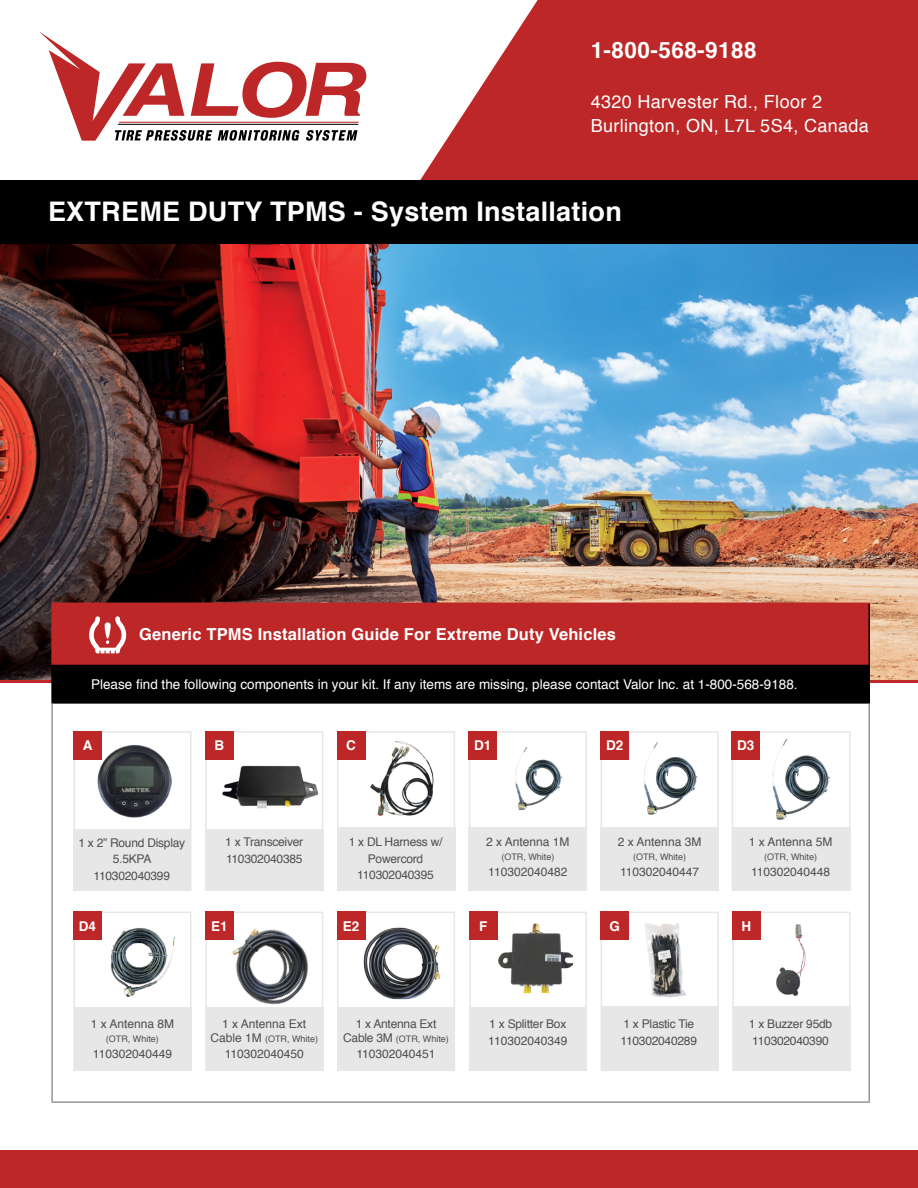
<style>
.page{position:relative;width:918px;height:1188px;background:#fff}
.page>*{position:absolute;margin:0;border:0;box-sizing:border-box;transform-origin:0 0}
.t1{font:700 27px "Helvetica";letter-spacing:.01em;color:#fff}
.t2{font:700 22.5px "Helvetica";letter-spacing:.02em;color:#fff}
.t3{font:18px/24px "Helvetica";letter-spacing:.02em;color:#fff}
.t4{font:700 16.5px "Helvetica";letter-spacing:.01em;color:#fff}
.t5{font:13.5px "Helvetica";color:#fff}
.t6{font:700 13.5px "Helvetica";color:#fff}
.t7{font:12px/16.5px "Helvetica";letter-spacing:-.02em;color:#504f50}
.t8{font:12px "Helvetica";color:#504f50}
.t9{font:9px "Helvetica";color:#504f50}
.s1{font-size:12px}
</style>
<div class="page">
<img style="left:0;top:244px;width:918px;height:436px">
<hr style="left:0;top:680px;width:918px;height:3px;background:#bd2727">
<div style="left:52px;top:603px;width:817px;height:61px;background:#bd2727"></div>
<div style="left:52px;top:664px;width:817px;height:39px;background:#000"></div>
<hr style="left:868px;top:604px;width:2px;height:60px;background:#000">
<hr style="left:51px;top:665px;width:2px;height:37px;background:#000">
<hr style="left:868px;top:664px;width:2px;height:38px;background:#000">
<hr style="left:51px;top:702px;width:819px;height:2px;background:#000">
<hr style="left:51px;top:603px;width:819px;height:1px;background:#bd2727">
<hr style="left:51px;top:604px;width:2px;height:59px;background:#bd2727">
<hr style="left:51px;top:663px;width:818px;height:2px;background:#bd2727">
<hr style="left:51px;top:704px;width:2px;height:397px;background:#939598">
<hr style="left:868px;top:704px;width:2px;height:397px;background:#939598">
<hr style="left:51px;top:1101px;width:819px;height:2px;background:#939598">
<img style="left:772px;top:739px;width:59px;height:80px">
<div style="left:732px;top:731px;width:118px;height:160px;border:2px solid #e6e7e8"></div>
<div style="left:732px;top:827px;width:118px;height:64px;background:#e7e7e7"></div>
<div style="left:732px;top:731px;width:28px;height:28px;background:#bd2727"></div>
<svg style="left:420px;top:0;width:498px;height:180px;background:#c44040"></svg>
<div style="left:0;top:180px;width:918px;height:64px;background:#000"></div>
<div style="left:0;top:1150px;width:918px;height:38px;background:#bd2727"></div>
<svg style="left:39px;top:31px;width:327px;height:110px"></svg>
<svg style="left:89px;top:616px;width:37px;height:37px"></svg>
<svg style="left:105px;top:622px;width:6px;height:17px"></svg>
<div style="left:74px;top:1007px;width:118px;height:64px;background:#e7e7e7"></div>
<img style="left:111px;top:928px;width:64px;height:69px">
<div style="left:73px;top:912px;width:119px;height:159px;border:2px solid #e6e7e8"></div>
<div style="left:73px;top:912px;width:29px;height:28px;background:#bd2727"></div>
<div style="left:338px;top:1007px;width:117px;height:64px;background:#e7e7e7"></div>
<img style="left:363px;top:924px;width:77px;height:76px">
<div style="left:337px;top:912px;width:118px;height:159px;border:2px solid #e6e7e8"></div>
<div style="left:337px;top:912px;width:28px;height:28px;background:#bd2727"></div>
<div style="left:206px;top:1007px;width:117px;height:64px;background:#e7e7e7"></div>
<img style="left:232px;top:915px;width:77px;height:90px">
<div style="left:205px;top:912px;width:118px;height:159px;border:2px solid #e6e7e8"></div>
<div style="left:205px;top:912px;width:28px;height:28px;background:#bd2727"></div>
<div style="left:469px;top:1007px;width:117px;height:64px;background:#e7e7e7"></div>
<img style="left:499px;top:923px;width:74px;height:71px">
<div style="left:469px;top:912px;width:118px;height:159px;border:2px solid #e6e7e8"></div>
<div style="left:469px;top:912px;width:28px;height:28px;background:#bd2727"></div>
<div style="left:601px;top:1007px;width:118px;height:63px;background:#e7e7e7"></div>
<img style="left:645px;top:923px;width:41px;height:75px">
<div style="left:601px;top:912px;width:118px;height:159px;border:2px solid #e6e7e8"></div>
<div style="left:601px;top:912px;width:28px;height:28px;background:#bd2727"></div>
<div style="left:337px;top:827px;width:118px;height:64px;background:#e7e7e7"></div>
<img style="left:364px;top:740px;width:70px;height:76px">
<div style="left:337px;top:731px;width:118px;height:160px;border:2px solid #e6e7e8"></div>
<div style="left:337px;top:731px;width:28px;height:28px;background:#bd2727"></div>
<img style="left:644px;top:742px;width:55px;height:73px">
<div style="left:601px;top:731px;width:118px;height:160px;border:2px solid #e6e7e8"></div>
<div style="left:601px;top:827px;width:118px;height:64px;background:#e7e7e7"></div>
<div style="left:601px;top:731px;width:28px;height:28px;background:#bd2727"></div>
<img style="left:515px;top:746px;width:48px;height:64px">
<div style="left:469px;top:731px;width:118px;height:160px;border:2px solid #e6e7e8"></div>
<div style="left:469px;top:827px;width:118px;height:64px;background:#e7e7e7"></div>
<div style="left:469px;top:731px;width:28px;height:28px;background:#bd2727"></div>
<img style="left:98px;top:745px;width:74px;height:73px">
<div style="left:73px;top:731px;width:119px;height:160px;border:2px solid #e6e7e8"></div>
<div style="left:73px;top:829px;width:117px;height:62px;background:#e7e7e7"></div>
<div style="left:73px;top:731px;width:29px;height:28px;background:#bd2727"></div>
<div style="left:733px;top:1007px;width:117px;height:63px;background:#e7e7e7"></div>
<div style="left:732px;top:912px;width:118px;height:159px;border:2px solid #e6e7e8"></div>
<div style="left:732px;top:912px;width:28px;height:28px;background:#bd2727"></div>
<img style="left:760px;top:923px;width:46px;height:73px">
<img style="left:222px;top:765px;width:97px;height:44px">
<div style="left:205px;top:731px;width:118px;height:160px;border:2px solid #e6e7e8"></div>
<div style="left:205px;top:829px;width:118px;height:62px;background:#e7e7e7"></div>
<div style="left:205px;top:731px;width:28px;height:28px;background:#bd2727"></div>
<h2 class="t2" style="left:591px;top:30px;width:167px">1-800-568-9188</h2>
<h3 class="t3" style="left:591px;top:89px;width:280px">4320 Harvester Rd., Floor 2<br>Burlington, ON, L7L 5S4, Canada</h3>
<h1 class="t1" style="left:48px;top:187px;width:575px">EXTREME DUTY TPMS - System Installation</h1>
<h3 class="t4" style="left:139px;top:619px;width:478px">Generic TPMS Installation Guide For Extreme Duty Vehicles</h3>
<p class="t5" style="left:91px;top:673px;width:708px">Please find the following components in your kit. If any items are missing, please contact Valor Inc. at 1-800-568-9188.</p>
<p class="t6" style="left:346px;top:733px;width:11px">C</p>
<p class="t6" style="left:83px;top:733px;width:11px">A</p>
<p class="t6" style="left:474px;top:733px;width:19px">D1</p>
<p class="t6" style="left:214px;top:733px;width:11px">B</p>
<p class="t6" style="left:606px;top:733px;width:19px">D2</p>
<p class="t6" style="left:737px;top:733px;width:19px">D3</p>
<p class="t7" style="left:78px;top:834px;width:108px;text-align:center">1 x 2” Round Display<br>5.5KPA<br>110302040399</p>
<p class="t7" style="left:225px;top:833px;width:80px">1 x Transceiver<br>110302040385</p>
<p class="t7" style="left:349px;top:833px;width:95px;text-align:center">1 x DL Harness w/<br>Powercord<br>110302040395</p>
<p class="t8" style="left:486px;top:832px;width:85px">2 x Antenna 1M</p>
<p class="t9" style="left:501px;top:849px;width:55px">(OTR, White)</p>
<p class="t8" style="left:488px;top:862px;width:81px">110302040482</p>
<p class="t8" style="left:618px;top:832px;width:85px">2 x Antenna 3M</p>
<p class="t9" style="left:633px;top:849px;width:55px">(OTR, White)</p>
<p class="t8" style="left:620px;top:862px;width:81px">110302040447</p>
<p class="t8" style="left:749px;top:832px;width:85px">1 x Antenna 5M</p>
<p class="t9" style="left:764px;top:849px;width:55px">(OTR, White)</p>
<p class="t8" style="left:751px;top:862px;width:81px">110302040448</p>
<p class="t6" style="left:79px;top:914px;width:19px">D4</p>
<p class="t6" style="left:211px;top:914px;width:18px">E1</p>
<p class="t6" style="left:343px;top:914px;width:18px">E2</p>
<p class="t6" style="left:479px;top:914px;width:10px">F</p>
<p class="t6" style="left:609px;top:914px;width:12px">G</p>
<p class="t6" style="left:742px;top:914px;width:11px">H</p>
<p class="t8" style="left:91px;top:1014px;width:85px">1 x Antenna 8M</p>
<p class="t9" style="left:106px;top:1031px;width:55px">(OTR, White)</p>
<p class="t8" style="left:93px;top:1044px;width:81px">110302040449</p>
<p class="t8" style="left:222px;top:1014px;width:86px">1 x Antenna Ext</p>
<p class="t9" style="left:210px;top:1031px;width:109px"><span class="s1">Cable 1M</span> (OTR, White)</p>
<p class="t8" style="left:225px;top:1044px;width:81px">110302040450</p>
<p class="t7" style="left:356px;top:1015px;width:82px">1 x Antenna Ext</p>
<p class="t9" style="left:343px;top:1031px;width:107px"><span class="s1">Cable 3M</span> (OTR, White)</p>
<p class="t8" style="left:356px;top:1044px;width:81px">110302040451</p>
<p class="t7" style="left:488px;top:1015px;width:81px">1 x Splitter Box<br>110302040349</p>
<p class="t7" style="left:620px;top:1015px;width:78px">1 x Plastic Tie<br>110302040289</p>
<p class="t7" style="left:749px;top:1015px;width:85px">1 x Buzzer 95db<br>110302040390</p>
</div>
